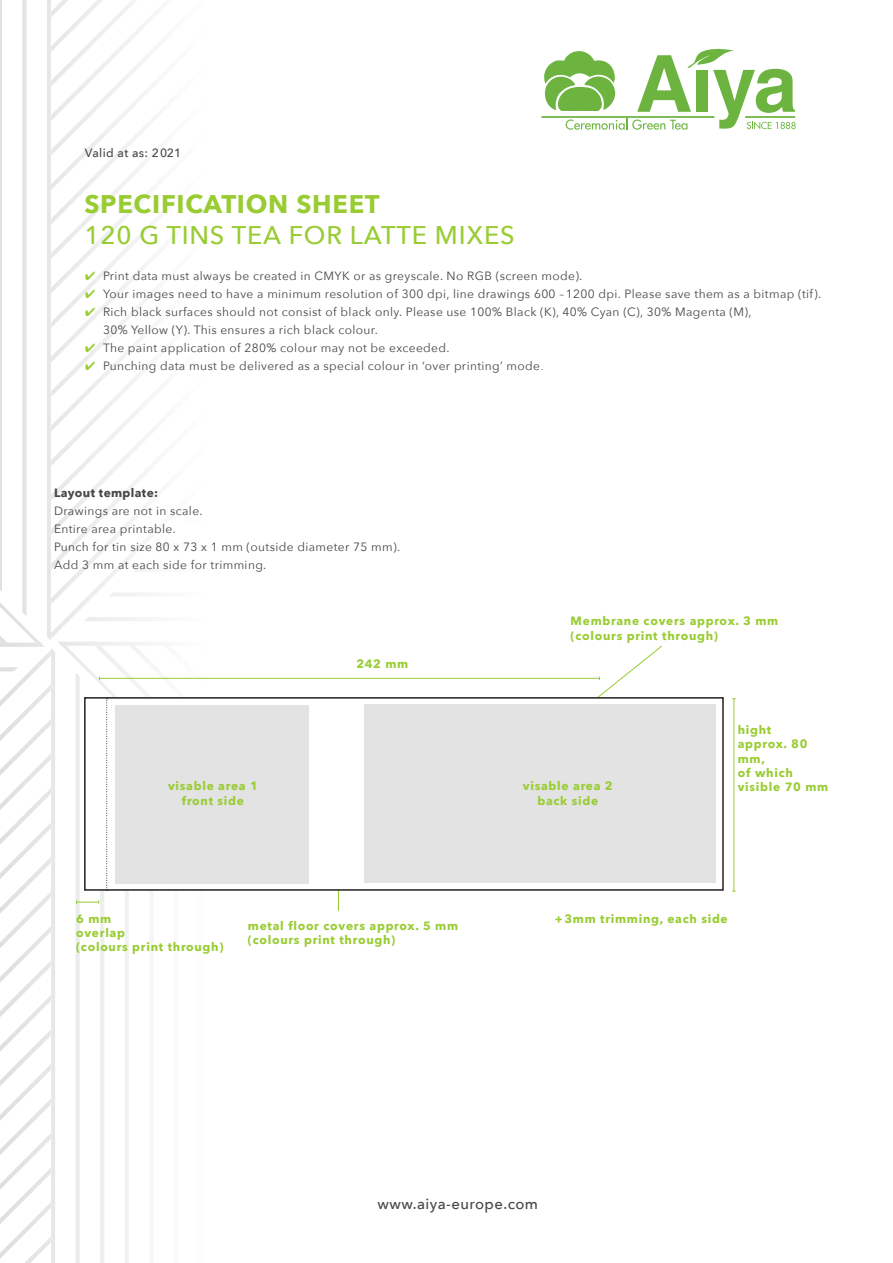
<style>
.page{position:relative;width:893px;height:1263px;background:#fff}
.page>*{position:absolute;margin:0;border:0;box-sizing:border-box;transform-origin:0 0}
.t1{font:500 25.5px "Avenir Next";letter-spacing:.03em;color:#9c3}
.t2{font:700 25.5px "Avenir Next";letter-spacing:.03em;color:#9c3}
.t3{font:500 14.85px "Avenir Next";letter-spacing:.03em;color:#464748}
.t4{font:12px/18px "Avenir Next";letter-spacing:.03em;color:#464748}
.t5{font:700 12px/14.4px "Avenir Next";letter-spacing:.06em;color:#9c3}
.t6{font:700 12px "Avenir Next";letter-spacing:.03em;color:#464748}
.t7{font:500 12px "Avenir Next";letter-spacing:.03em;color:#464748}
.s1{color:#9c3}
.s2{font-family:"Futura Std";font-weight:300;color:#231f20}
</style>
<div class="page">
<svg style="left:0;top:0;width:51px;height:1263px"></svg>
<svg style="left:51px;top:648px;width:78px;height:615px"></svg>
<svg style="left:51px;top:0;width:91px;height:638px"></svg>
<svg style="left:544px;top:49px;width:252px;height:81px"></svg>
<hr style="left:542px;top:117px;width:172px;height:1px;background:#6cb43f">
<hr style="left:745px;top:117px;width:50px;height:1px;background:#6cb43f">
<hr style="left:99px;top:678px;width:500px;height:1px;background:#9c3">
<svg style="left:76px;top:900px;width:23px;height:4px"></svg>
<hr style="left:734px;top:699px;width:1px;height:192px;background:#9c3">
<hr style="left:338px;top:880px;width:1px;height:30px;background:#9c3">
<svg style="left:592px;top:645px;width:70px;height:52px"></svg>
<div style="left:85px;top:698px;width:638px;height:192px;background:#fff"></div>
<div style="left:84px;top:697px;width:640px;height:194px;border:2px solid #231f20"></div>
<div style="left:364px;top:705px;width:352px;height:178px;background:#e3e3e3"></div>
<svg style="left:57px;top:496px;width:152px;height:395px"></svg>
<div style="left:115px;top:706px;width:194px;height:178px;background:#e3e3e3"></div>
<p class="t7" style="left:85px;top:145px;width:98px">Valid at as: 2021</p>
<h1 class="t2" style="left:84px;top:187px;width:297px">SPECIFICATION SHEET</h1>
<h1 class="t1" style="left:84px;top:219px;width:432px">120 G TINS TEA FOR LATTE MIXES</h1>
<p class="t4" style="left:85px;top:267px;width:499px"><span class="s1">✔</span> Print data must always be created in CMYK or as greyscale. No RGB (screen mode).</p>
<p class="t4" style="left:85px;top:285px;width:738px"><span class="s1">✔</span> Your images need to have a minimum resolution of 300 dpi, line drawings 600 – 1200 dpi. Please save them as a bitmap (tif).</p>
<p class="t4" style="left:103px;top:303px;width:650px;text-indent:-18px"><span class="s1">✔</span> Rich black surfaces should not consist of black only. Please use 100% Black (K), 40% Cyan (C), 30% Magenta (M),<br>30% Yellow (Y). This ensures a rich black colour.</p>
<p class="t4" style="left:85px;top:339px;width:366px"><span class="s1">✔</span> The paint application of 280% colour may not be exceeded.</p>
<p class="t4" style="left:85px;top:357px;width:461px"><span class="s1">✔</span> Punching data must be delivered as a special colour in ‘over printing’ mode<span class="s2">.</span></p>
<p class="t6" style="left:54px;top:485px;width:106px">Layout template:</p>
<p class="t4" style="left:54px;top:502px;width:348px">Drawings are not in scale.<br>Entire area printable.<br>Punch for tin size 80 x 73 x 1 mm (outside diameter 75 mm).<br>Add 3 mm at each side for trimming.</p>
<p class="t5" style="left:356px;top:657px;width:54px">242 mm</p>
<p class="t5" style="left:571px;top:614px;width:209px">Membrane covers approx. 3 mm (colours print through)</p>
<p class="t5" style="left:168px;top:779px;width:91px;text-align:center">visable area 1 front side</p>
<p class="t5" style="left:523px;top:779px;width:91px;text-align:center">visable area 2 back side</p>
<p class="t5" style="left:738px;top:723px;width:92px">hight<br>approx. 80 mm,<br>of which visible 70 mm</p>
<p class="t5" style="left:76px;top:911px;width:149px">6 mm<br>overlap<br>(colours print through)</p>
<p class="t5" style="left:555px;top:912px;width:174px">+3mm trimming, each side</p>
<p class="t5" style="left:248px;top:919px;width:212px">metal floor covers approx. 5 mm (colours print through)</p>
<p class="t3" style="left:377px;top:1194px;width:162px">www.aiya-europe.com</p>
</div>
